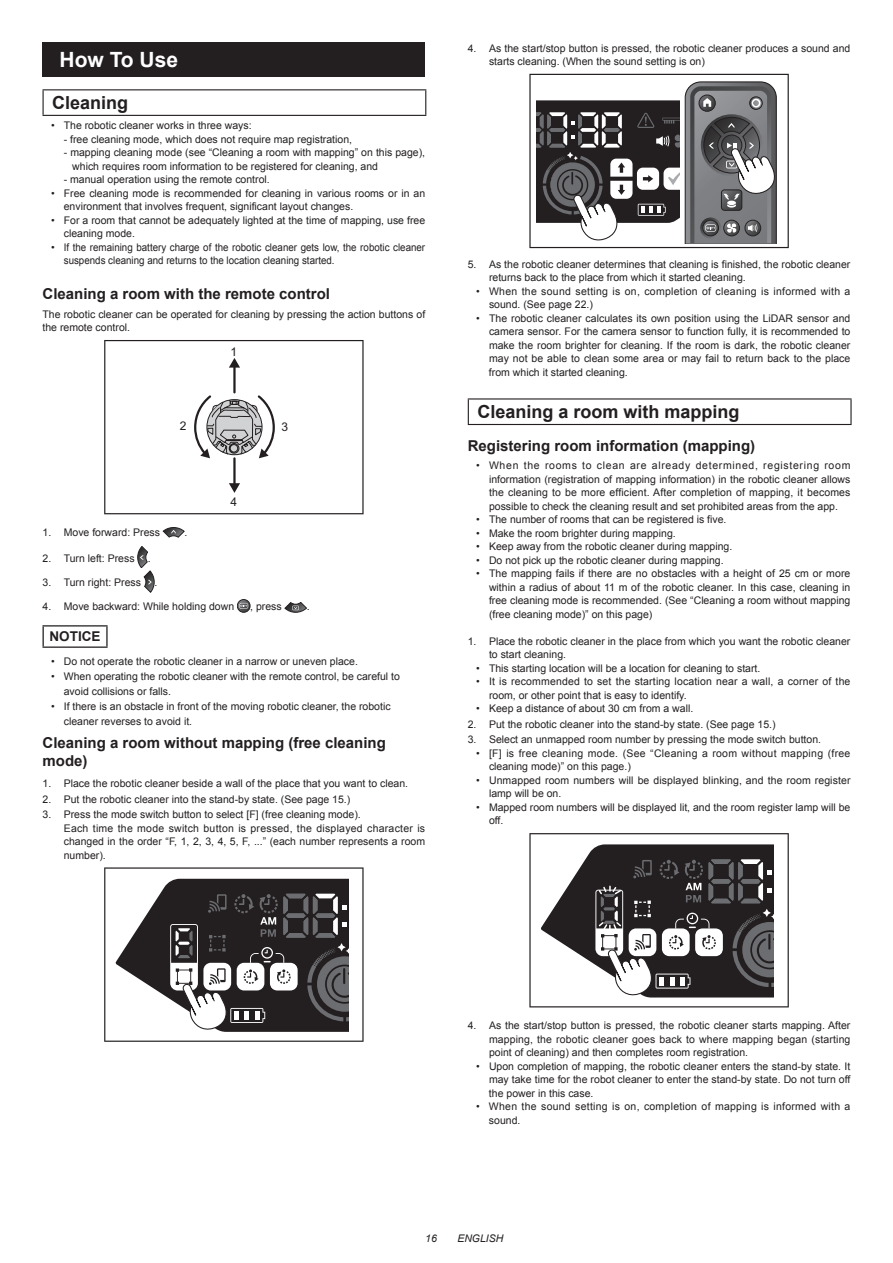
<style>
.page{position:relative;width:893px;height:1263px;background:#fff}
.page>*{position:absolute;margin:0;border:0;box-sizing:border-box;transform-origin:0 0}
.t1{font:700 21px "Arial";color:#fff}
.t2{font:700 18px "Arial";color:#231f20}
.t3{font:700 15px/18px "Arial";color:#231f20}
.t4{font:700 13.5px "Arial";color:#231f20}
.t5{font:12px "Arial";color:#231f20}
.t6{font:10.5px/13.5px "Arial";color:#231f20}
.t7{font:10.5px/13.5px "Arial";letter-spacing:.025em;color:#231f20}
.t8{font:10.5px/13.5px "Arial";letter-spacing:.03em;color:#231f20}
.t9{font:italic 10.5px "Arial";color:#231f20}
</style>
<div class="page">
<div style="left:43px;top:43px;width:382px;height:34px;background:#231f20"></div>
<hr style="left:43px;top:89px;width:383px;height:1px;background:#231f20">
<svg style="left:43px;top:90px;width:1px;height:25px"></svg>
<svg style="left:425px;top:90px;width:1px;height:25px"></svg>
<hr style="left:43px;top:115px;width:383px;height:1px;background:#231f20">
<svg style="left:104px;top:340px;width:260px;height:174px"></svg>
<svg style="left:163px;top:527px;width:21px;height:10px"></svg>
<svg style="left:137px;top:546px;width:17px;height:46px"></svg>
<svg style="left:237px;top:599px;width:13px;height:13px"></svg>
<svg style="left:285px;top:602px;width:22px;height:10px"></svg>
<hr style="left:43px;top:625px;width:65px;height:1px;background:#231f20">
<svg style="left:43px;top:626px;width:1px;height:20px"></svg>
<hr style="left:106px;top:626px;width:2px;height:20px;background:#231f20">
<hr style="left:43px;top:646px;width:65px;height:2px;background:#231f20">
<svg style="left:104px;top:867px;width:260px;height:175px"></svg>
<svg style="left:529px;top:74px;width:260px;height:174px"></svg>
<hr style="left:468px;top:398px;width:384px;height:1px;background:#231f20">
<svg style="left:468px;top:399px;width:1px;height:25px"></svg>
<hr style="left:850px;top:399px;width:2px;height:25px;background:#231f20">
<hr style="left:468px;top:424px;width:384px;height:1px;background:#231f20">
<svg style="left:529px;top:833px;width:260px;height:174px"></svg>
<h1 class="t1" style="left:60px;top:46px;width:120px">How To Use</h1>
<h2 class="t2" style="left:52px;top:91px;width:78px">Cleaning</h2>
<p class="t6" style="left:51px;top:119px;width:202px">• The robotic cleaner works in three ways:</p>
<p class="t6" style="left:64px;top:132px;width:290px">- free cleaning mode, which does not require map registration,</p>
<p class="t6" style="left:72px;top:146px;width:354px;text-indent:-9px">- mapping cleaning mode (see “Cleaning a room with mapping” on this page), which requires room information to be registered for cleaning, and</p>
<p class="t6" style="left:64px;top:173px;width:208px">- manual operation using the remote control.</p>
<p class="t6" style="left:64px;top:186px;width:363px;text-indent:-13px">• Free cleaning mode is recommended for cleaning in various rooms or in an environment that involves frequent, significant layout changes.</p>
<p class="t6" style="left:64px;top:213px;width:363px;text-indent:-13px">• For a room that cannot be adequately lighted at the time of mapping, use free cleaning mode.</p>
<p class="t6" style="left:64px;top:240px;width:363px;text-indent:-13px">• If the remaining battery charge of the robotic cleaner gets low, the robotic cleaner suspends cleaning and returns to the location cleaning started.</p>
<h3 class="t3" style="left:43px;top:285px;width:289px">Cleaning a room with the remote control</h3>
<p class="t6" style="left:43px;top:307px;width:384px">The robotic cleaner can be operated for cleaning by pressing the action buttons of the remote control.</p>
<p class="t5" style="left:231px;top:344px;width:8px">1</p>
<p class="t5" style="left:180px;top:418px;width:8px">2</p>
<p class="t5" style="left:281px;top:419px;width:8px">3</p>
<p class="t5" style="left:231px;top:494px;width:8px">4</p>
<p class="t6" style="left:43px;top:526px;width:119px">1. Move forward: Press</p>
<p class="t6" style="left:184px;top:526px;width:4px">.</p>
<p class="t6" style="left:43px;top:551px;width:94px">2. Turn left: Press</p>
<p class="t6" style="left:148px;top:551px;width:4px">.</p>
<p class="t6" style="left:43px;top:575px;width:100px">3. Turn right: Press</p>
<p class="t6" style="left:154px;top:575px;width:4px">.</p>
<p class="t6" style="left:43px;top:599px;width:193px">4. Move backward: While holding down</p>
<p class="t6" style="left:250px;top:599px;width:33px">, press</p>
<p class="t6" style="left:307px;top:599px;width:4px">.</p>
<p class="t4" style="left:50px;top:628px;width:53px">NOTICE</p>
<p class="t6" style="left:51px;top:655px;width:308px">• Do not operate the robotic cleaner in a narrow or uneven place.</p>
<p class="t6" style="left:64px;top:669px;width:338px;line-height:15px;text-indent:-13px">• When operating the robotic cleaner with the remote control, be careful to avoid collisions or falls.</p>
<p class="t6" style="left:64px;top:699px;width:328px;line-height:15px;text-indent:-13px">• If there is an obstacle in front of the moving robotic cleaner, the robotic cleaner reverses to avoid it.</p>
<h3 class="t3" style="left:43px;top:735px;width:345px">Cleaning a room without mapping (free cleaning mode)</h3>
<p class="t6" style="left:43px;top:777px;width:367px">1. Place the robotic cleaner beside a wall of the place that you want to clean.</p>
<p class="t6" style="left:43px;top:792px;width:309px">2. Put the robotic cleaner into the stand -by state. (See page 15.)</p>
<p class="t6" style="left:64px;top:808px;width:363px;text-indent:-21px">3. Press the mode switch button to select [F] (free cleaning mode).<br>Each time the mode switch button is pressed, the displayed character is changed in the order “F, 1, 2, 3, 4, 5, F, ...” (each number represents a room number).</p>
<p class="t6" style="left:489px;top:41px;width:363px;text-indent:-21px">4. As the start/stop button is pressed, the robotic cleaner produces a sound and starts cleaning. (When the sound setting is on)</p>
<p class="t6" style="left:489px;top:257px;width:363px;text-indent:-21px">5. As the robotic cleaner determines that cleaning is finished, the robotic cleaner returns back to the place from which it started cleaning.</p>
<p class="t7" style="left:489px;top:284px;width:363px;text-indent:-13px">• When the sound setting is on, completion of cleaning is informed with a sound. (See page 22.)</p>
<p class="t6" style="left:489px;top:311px;width:363px;text-align:justify;text-indent:-13px">• The robotic cleaner calculates its own position using the LiDAR sensor and camera sensor. For the camera sensor to function fully, it is recommended to make the room brighter for cleaning. If the room is dark, the robotic cleaner may not be able to clean some area or may fail to return back to the place from which it started cleaning.</p>
<h2 class="t2" style="left:477px;top:400px;width:264px">Cleaning a room with mapping</h2>
<h3 class="t3" style="left:468px;top:437px;width:289px">Registering room information (mapping)</h3>
<p class="t6" style="left:489px;top:459px;width:363px;text-align:justify;text-indent:-13px">• When the rooms to clean are already determined, registering room information (registration of mapping information) in the robotic cleaner allows the cleaning to be more efficient. After completion of mapping, it becomes possible to check the cleaning result and set prohibited areas from the app.</p>
<p class="t6" style="left:476px;top:513px;width:252px">• The number of rooms that can be registered is five.</p>
<p class="t6" style="left:476px;top:526px;width:201px">• Make the room brighter during mapping.</p>
<p class="t6" style="left:476px;top:540px;width:258px">• Keep away from the robotic cleaner during mapping.</p>
<p class="t6" style="left:476px;top:553px;width:249px">• Do not pick up the robotic cleaner during mapping.</p>
<p class="t6" style="left:489px;top:567px;width:363px;text-align:justify;text-indent:-13px">• The mapping fails if there are no obstacles with a height of 25 cm or more within a radius of about 11 m of the robotic cleaner. In this case, cleaning in free cleaning mode is recommended. (See “Cleaning a room without mapping (free cleaning mode)” on this page)</p>
<p class="t6" style="left:489px;top:634px;width:363px;text-indent:-21px">1. Place the robotic cleaner in the place from which you want the robotic cleaner to start cleaning.</p>
<p class="t6" style="left:476px;top:661px;width:286px">• This starting location will be a location for cleaning to start.</p>
<p class="t6" style="left:489px;top:675px;width:363px;text-indent:-13px">• It is recommended to set the starting location near a wall, a corner of the room, or other point that is easy to identify.</p>
<p class="t6" style="left:476px;top:702px;width:219px">• Keep a distance of about 30 cm from a wall.</p>
<p class="t6" style="left:468px;top:717px;width:309px">2. Put the robotic cleaner into the stand -by state. (See page 15.)</p>
<p class="t6" style="left:468px;top:733px;width:355px">3. Select an unmapped room number by pressing the mode switch button.</p>
<p class="t8" style="left:489px;top:746px;width:363px;text-indent:-13px">• [F] is free cleaning mode. (See “Cleaning a room without mapping (free cleaning mode)” on this page.)</p>
<p class="t6" style="left:489px;top:773px;width:363px;text-indent:-13px">• Unmapped room numbers will be displayed blinking, and the room register lamp will be on.</p>
<p class="t6" style="left:489px;top:801px;width:363px;text-indent:-13px">• Mapped room numbers will be displayed lit, and the room register lamp will be off.</p>
<p class="t6" style="left:489px;top:1019px;width:363px;text-align:justify;text-indent:-21px">4. As the start/stop button is pressed, the robotic cleaner starts mapping. After mapping, the robotic cleaner goes back to where mapping began (starting point of cleaning) and then completes room registration.</p>
<p class="t6" style="left:489px;top:1059px;width:363px;text-align:justify;text-indent:-13px">• Upon completion of mapping, the robotic cleaner enters the stand -by state. It may take time for the robot cleaner to enter the stand -by state. Do not turn off the power in this case.</p>
<p class="t7" style="left:489px;top:1100px;width:363px;text-indent:-13px">• When the sound setting is on, completion of mapping is informed with a sound.</p>
<p class="t9" style="left:425px;top:1232px;width:13px">16</p>
<p class="t9" style="left:457px;top:1232px;width:48px">ENGLISH</p>
</div>
